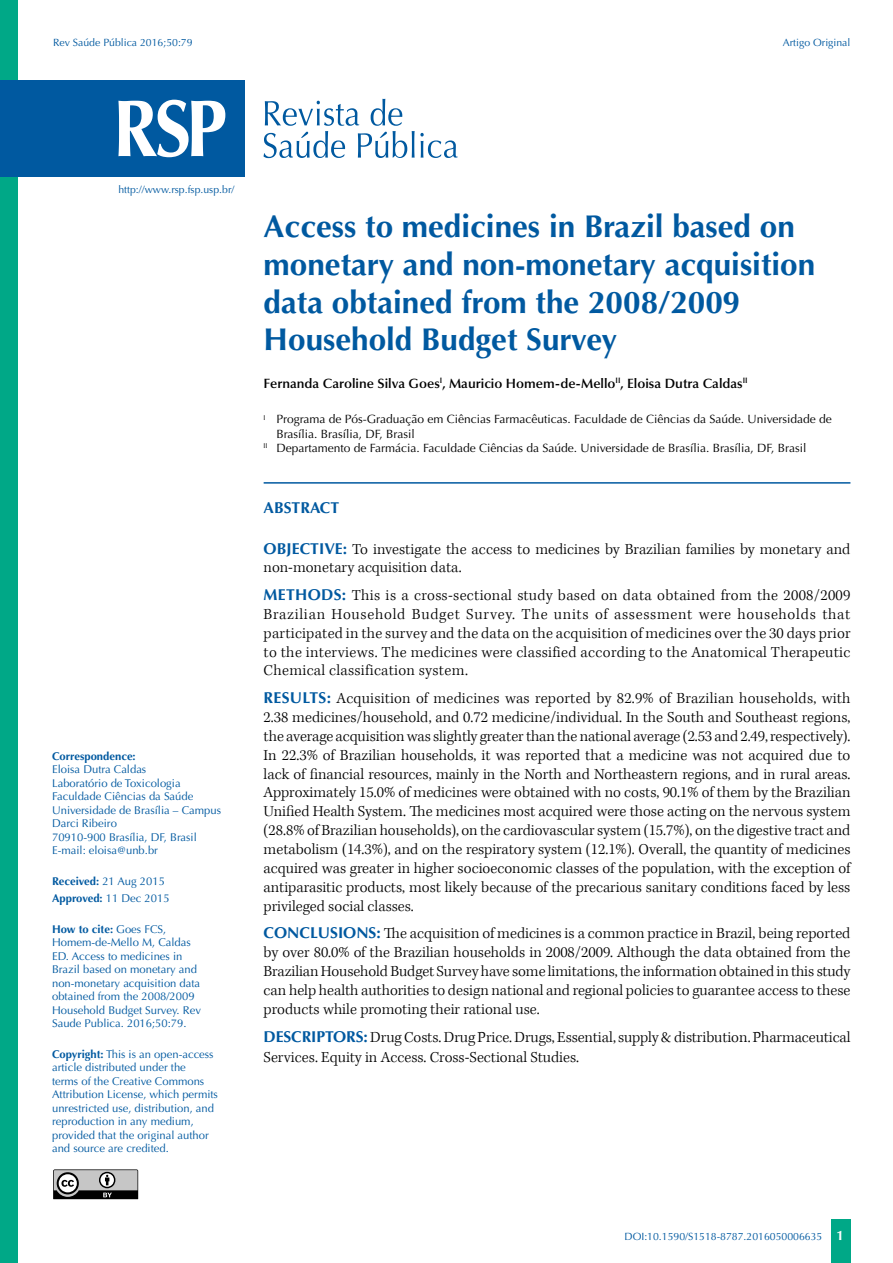
<style>
.page{position:relative;width:893px;height:1263px;background:#fff}
.page>*{position:absolute;margin:0;border:0;box-sizing:border-box;transform-origin:0 0}
.t1{font:700 31.5px/37.8px "Optima";color:#0059a0}
.t2{font:300 15.75px/18.9px "Kepler Std";color:#000;text-align:justify}
.t3{font:700 15.75px "Optima";color:#0059a0}
.t4{font:600 13.5px "Optima";color:#000}
.t5{font:12px "Optima";color:#000}
.t6{font:11.25px/13.5px "Optima";color:#0059a0}
.t7{font:700 11.25px/17.7px "Optima";color:#0059a0}
.t8{font:10.5px "Optima";color:#0059a0}
.s1{font-weight:400}
.s2{font-weight:700}
.s3{font-family:"Optima";font-weight:700;color:#0059a0}
.s4{font-weight:700;font-size:13.5px;color:#fff}
</style>
<div class="page">
<div style="left:831px;top:1220px;width:20px;height:43px;background:#00a887"></div>
<svg style="left:53px;top:1169px;width:85px;height:30px;background:#838383"></svg>
<div style="left:0;top:0;width:18px;height:1263px;background:#00a887"></div>
<hr style="left:264px;top:482px;width:586px;height:2px;background:#0059a0">
<svg style="left:263px;top:99px;width:195px;height:59px"></svg>
<div style="left:0;top:80px;width:244px;height:96px;background:#0059a0"></div>
<svg style="left:118px;top:100px;width:107px;height:57px"></svg>
<p class="t8" style="left:53px;top:36px;width:141px">Rev Saúde Pública 2016;50:79</p>
<p class="t8" style="left:783px;top:36px;width:69px">Artigo Original</p>
<p class="t8" style="left:118px;top:183px;width:117px">http://www.rsp.fsp.usp.br/</p>
<p class="t7" style="left:52px;top:747px;width:85px">Correspondence:</p>
<p class="t6" style="left:52px;top:763px;width:170px">Eloisa Dutra Caldas<br>Laboratório de Toxicologia<br>Faculdade Ciências da Saúde<br>Universidade de Brasília – Campus<br>Darci Ribeiro<br>70910-900 Brasília, DF, Brasil<br>E-mail: eloisa@unb.br</p>
<p class="t7" style="left:52px;top:872px;width:119px">Received: <span class="s1">21 Aug 2015<br></span>Approved: <span class="s1">11 Dec 2015</span></p>
<p class="t6" style="left:52px;top:922px;width:150px"><span class="s2">How to cite:</span> Goes FCS,<br>Homem-de-Mello M, Caldas<br>ED. Access to medicines in<br>Brazil based on monetary and non-monetary acquisition data obtained from the 2008/2009<br>Household Budget Survey. Rev<br>Saude Publica. 2016;50:79.</p>
<p class="t6" style="left:52px;top:1047px;width:167px"><span class="s2">Copyright:</span> This is an open-access article distributed under the<br>terms of the Creative Commons<br>Attribution License, which permits unrestricted use, distribution, and reproduction in any medium, provided that the original author and source are credited.</p>
<h1 class="t1" style="left:264px;top:208px;width:553px">Access to medicines in Brazil based on monetary and non-monetary acquisition data obtained from the 2008/2009<br>Household Budget Survey</h1>
<p class="t4" style="left:264px;top:375px;width:486px">Fernanda Caroline Silva Goes<sup>I</sup>, Mauricio Homem-de-Mello<sup>II</sup>, Eloisa Dutra Caldas<sup>II</sup></p>
<p class="t5" style="left:264px;top:412px;width:570px"><sup>I</sup> Programa de Pós-Graduação em Ciências Farmacêuticas. Faculdade de Ciências da Saúde. Universidade de</p>
<p class="t5" style="left:276px;top:427px;width:140px">Brasília. Brasília, DF, Brasil</p>
<p class="t5" style="left:264px;top:441px;width:544px"><sup>II</sup> Departamento de Farmácia. Faculdade Ciências da Saúde. Universidade de Brasília. Brasília, DF, Brasil</p>
<p class="t3" style="left:264px;top:499px;width:77px">ABSTRACT</p>
<p class="t2" style="left:264px;top:540px;width:588px"><span class="s3">OBJECTIVE:</span> To investigate the access to medicines by Brazilian families by monetary and non-monetary acquisition data.</p>
<p class="t2" style="left:264px;top:586px;width:588px"><span class="s3">METHODS:</span> This is a cross-sectional study based on data obtained from the 2008/2009<br>Brazilian Household Budget Survey. The units of assessment were households that participated in the survey and the data on the acquisition of medicines over the 30 days prior to the interviews. The medicines were classified according to the Anatomical Therapeutic Chemical classification system.</p>
<p class="t2" style="left:264px;top:689px;width:588px"><span class="s3">RESULTS:</span> Acquisition of medicines was reported by 82.9% of Brazilian households, with 2.38 medicines/household, and 0.72 medicine/individual. In the South and Southeast regions, the average acquisition was slightly greater than the national average (2.53 and 2.49, respectively).<br>In 22.3% of Brazilian households, it was reported that a medicine was not acquired due to lack of financial resources, mainly in the North and Northeastern regions, and in rural areas.<br>Approximately 15.0% of medicines were obtained with no costs, 90.1% of them by the Brazilian Unified Health System. The medicines most acquired were those acting on the nervous system (28.8% of Brazilian households), on the cardiovascular system (15.7%), on the digestive tract and metabolism (14.3%), and on the respiratory system (12.1%). Overall, the quantity of medicines acquired was greater in higher socioeconomic classes of the population, with the exception of antiparasitic products, most likely because of the precarious sanitary conditions faced by less privileged social classes.</p>
<p class="t2" style="left:264px;top:924px;width:588px"><span class="s3">CONCLUSIONS:</span> The acquisition of medicines is a common practice in Brazil, being reported by over 80.0% of the Brazilian households in 2008/2009. Although the data obtained from the Brazilian Household Budget Survey have some limitations, the information obtained in this study can help health authorities to design national and regional policies to guarantee access to these products while promoting their rational use.</p>
<p class="t2" style="left:264px;top:1028px;width:588px;line-height:19.8px"><span class="s3">DESCRIPTORS:</span> Drug Costs. Drug Price. Drugs, Essential, supply &amp; distribution. Pharmaceutical<br>Services. Equity in Access. Cross-Sectional Studies.</p>
<p class="t8" style="left:624px;top:1230px;width:221px">DOI:10.1590/S1518-8787.2016050006635 <span class="s4">1</span></p>
</div>
